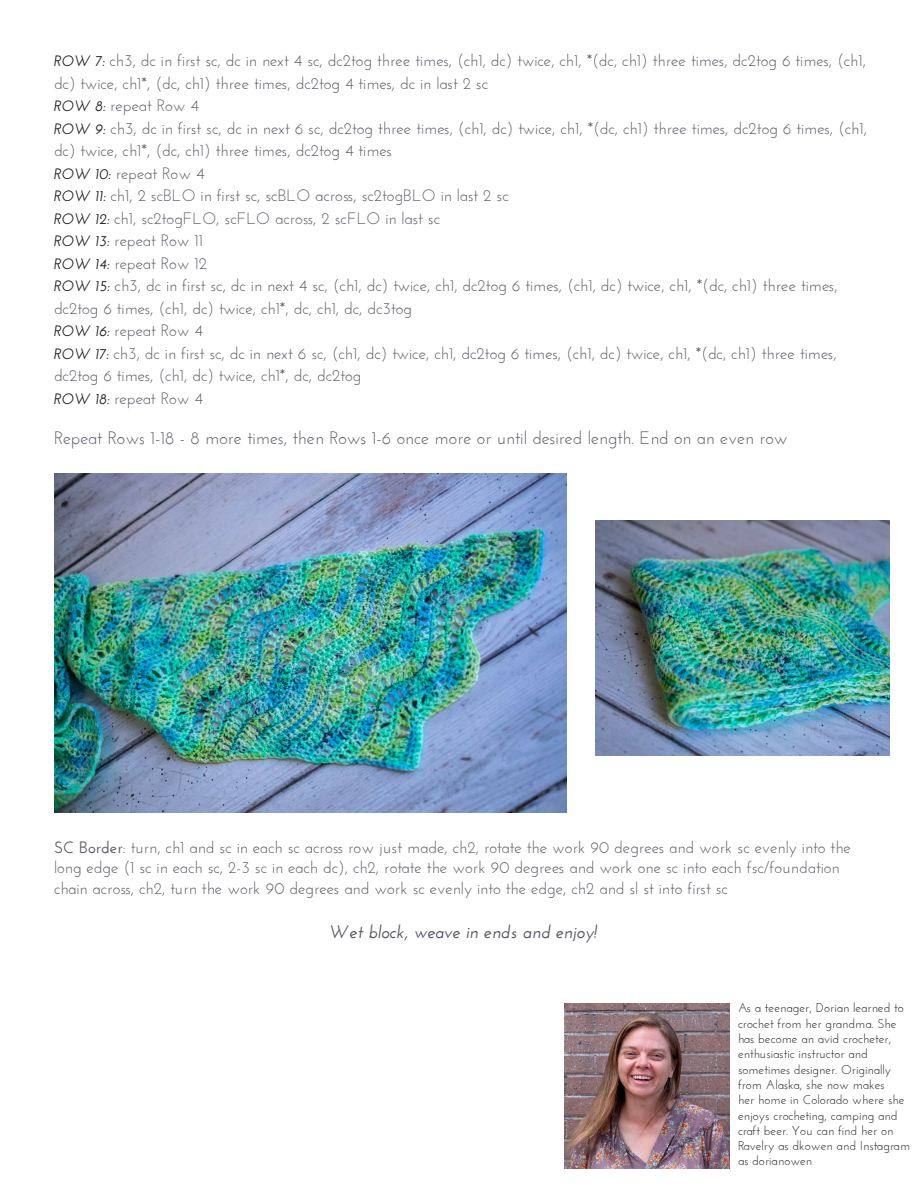
<style>
.page{position:relative;width:918px;height:1188px;background:#fff}
.page>*{position:absolute;margin:0;border:0;box-sizing:border-box;transform-origin:0 0}
.t1{font:18px "Josefin Sans";color:#585964}
.t2{font:italic 600 18px "Josefin Sans";color:#585964}
.t3{font:16.5px/22.5px "Josefin Sans";color:#585964}
.t4{font:12.75px/15.3px "Josefin Sans";color:#231f20}
.s1{font-weight:600;font-style:italic;font-size:15px;color:#231f20}
.s2{font-weight:600}
</style>
<div class="page">
<img style="left:54px;top:473px;width:512px;height:340px">
<img style="left:565px;top:1004px;width:165px;height:164px">
<img style="left:596px;top:521px;width:294px;height:235px">
<p class="t3" style="left:54px;top:49px;width:815px"><span class="s1">ROW 7:</span> ch3, dc in first sc, dc in next 4 sc, dc2tog three times, (ch1, dc) twice, ch1, *(dc, ch1) three times, dc2tog 6 times, (ch1, dc) twice, ch1*, (dc, ch1) three times, dc2tog 4 times, dc in last 2 sc<br><span class="s1">ROW 8:</span> repeat Row 4<br><span class="s1">ROW 9:</span> ch3, dc in first sc, dc in next 6 sc, dc2tog three times, (ch1, dc) twice, ch1, *(dc, ch1) three times, dc2tog 6 times, (ch1, dc) twice, ch1*, (dc, ch1) three times, dc2tog 4 times<br><span class="s1">ROW 10:</span> repeat Row 4<br><span class="s1">ROW 11:</span> ch1, 2 scBLO in first sc, scBLO across, sc2togBLO in last 2 sc<br><span class="s1">ROW 12:</span> ch1, sc2togFLO, scFLO across, 2 scFLO in last sc<br><span class="s1">ROW 13:</span> repeat Row 11<br><span class="s1">ROW 14:</span> repeat Row 12<br><span class="s1">ROW 15:</span> ch3, dc in first sc, dc in next 4 sc, (ch1, dc) twice, ch1, dc2tog 6 times, (ch1, dc) twice, ch1, *(dc, ch1) three times, dc2tog 6 times, (ch1, dc) twice, ch1*, dc, ch1, dc, dc3tog<br><span class="s1">ROW 16:</span> repeat Row 4<br><span class="s1">ROW 17:</span> ch3, dc in first sc, dc in next 6 sc, (ch1, dc) twice, ch1, dc2tog 6 times, (ch1, dc) twice, ch1, *(dc, ch1) three times, dc2tog 6 times, (ch1, dc) twice, ch1*, dc, dc2tog<br><span class="s1">ROW 18:</span> repeat Row 4</p>
<p class="t1" style="left:54px;top:427px;width:735px">Repeat Rows 1-18 - 8 more times, then Rows 1-6 once more or until desired length. End on an even row</p>
<p class="t3" style="left:54px;top:837px;width:799px;line-height:19.8px"><span class="s2">SC Border</span>: turn, ch1 and sc in each sc across row just made, ch2, rotate the work 90 degrees and work sc evenly into the long edge (1 sc in each sc, 2-3 sc in each dc), ch2, rotate the work 90 degrees and work one sc into each fsc/foundation</p>
<p class="t3" style="left:54px;top:877px;width:676px">chain across, ch2, turn the work 90 degrees and work sc evenly into the edge, ch2 and sl st into first sc</p>
<p class="t2" style="left:329px;top:921px;width:270px">Wet block, weave in ends and enjoy!</p>
<p class="t4" style="left:738px;top:1000px;width:174px">As a teenager, Dorian learned to crochet from her grandma. She has become an avid crocheter, enthusiastic instructor and sometimes designer. Originally from Alaska, she now makes<br>her home in Colorado where she enjoys crocheting, camping and craft beer. You can find her on<br>Ravelry as dkowen and Instagram as dorianowen</p>
</div>
